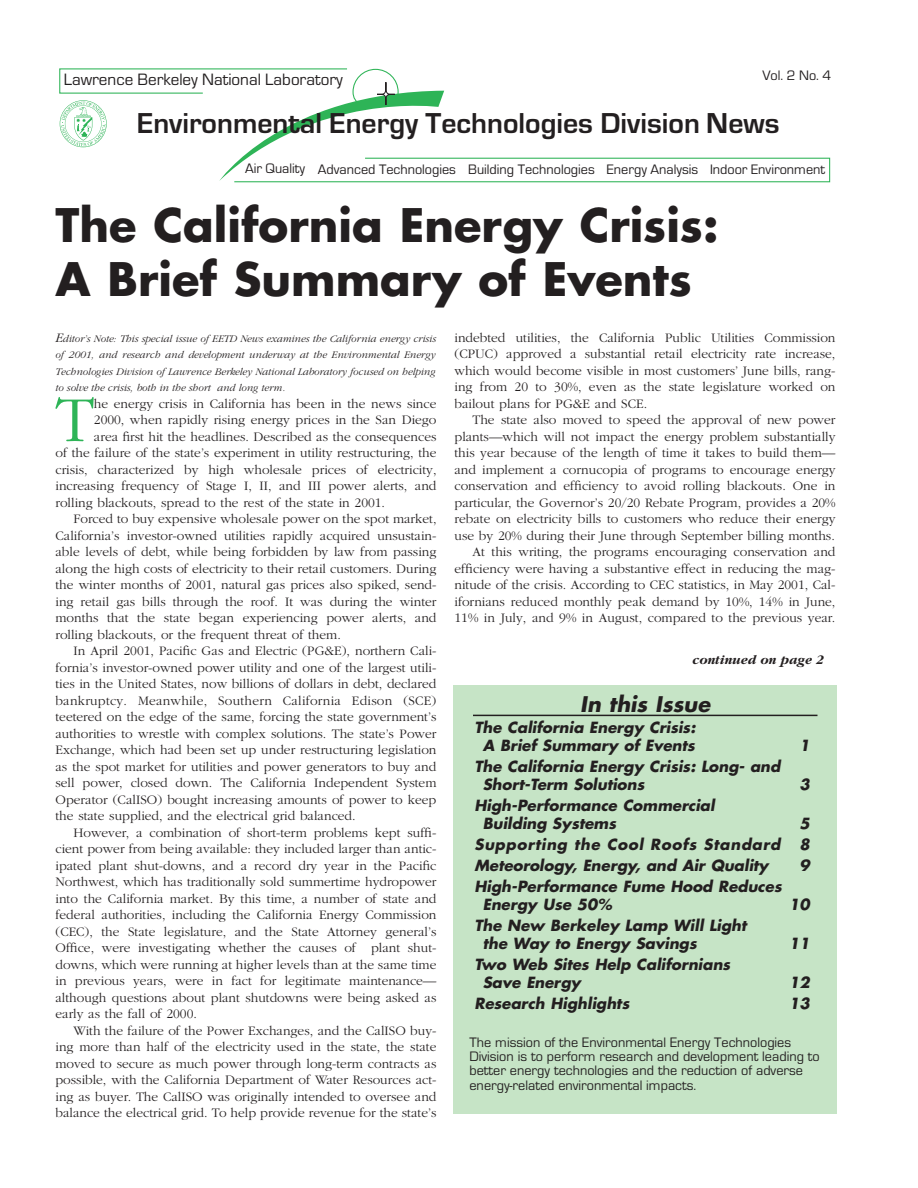
<style>
.page{position:relative;width:918px;height:1188px;background:#fff}
.page>*{position:absolute;margin:0;border:0;box-sizing:border-box;transform-origin:0 0}
.t1{font:300 66.45px "Garamond";color:#2eb457}
.t2{font:700 45px/54px "Futura";color:#231f20}
.t3{font:700 30px "Eurostile";color:#231f20}
.t4{font:italic 700 21px "Futura";color:#231f20}
.t5{font:17.1px "Eurostile";color:#231f20}
.t6{font:italic 700 15px/18px "Futura";color:#231f20}
.t7{font:italic 700 15px "Futura";letter-spacing:.045em;color:#231f20}
.t8{font:14.25px/14.2px "Eurostile";color:#231f20}
.t9{font:300 13.5px/16.5px "Garamond";color:#231f20;text-align:justify}
.t10{font:300 13.5px "Garamond";letter-spacing:.02em;color:#231f20}
.t11{font:italic 700 13.5px "Garamond";color:#231f20}
.t12{font:italic 300 10.5px/16.5px "Garamond";color:#231f20;text-align:justify}
.s1{font-size:13.5px}
</style>
<div class="page">
<div style="left:454px;top:685px;width:383px;height:429px;background:#c6e4c6"></div>
<hr style="left:473px;top:715px;width:345px;height:1px;background:#231f20">
<svg style="left:59px;top:68px;width:772px;height:115px"></svg>
<p class="t5" style="left:64px;top:74px;width:281px">Lawrence Berkeley National Laboratory</p>
<p class="t8" style="left:762px;top:70px;width:70px">Vol. 2 No. 4</p>
<h3 class="t3" style="left:137px;top:113px;width:644px">Environmental Energy Technologies Division News</h3>
<p class="t8" style="left:245px;top:163px;width:212px">Air Quality Advanced Technologies</p>
<p class="t8" style="left:607px;top:163px;width:93px">Energy Analysis</p>
<p class="t8" style="left:468px;top:163px;width:128px">Building Technologies</p>
<p class="t8" style="left:710px;top:163px;width:117px">Indoor Environment</p>
<h2 class="t2" style="left:56px;top:202px;width:664px">The California Energy Crisis:<br>A Brief Summary of Events</h2>
<p class="t12" style="left:56px;top:331px;width:382px"><span class="s1">E</span>ditor’s Note: This special issue of EETD News examines the California energy crisis of 2001, and research and development underway at the Environmental Energy Technologies Division of Lawrence Berkeley National Laboratory focused on helping to solve the crisis, both in the short and long term.</p>
<h1 class="t1" style="left:56px;top:394px;width:40px">T</h1>
<p class="t9" style="left:94px;top:397px;width:344px">he energy crisis in California has been in the news since</p>
<p class="t9" style="left:94px;top:413px;width:344px">2000, when rapidly rising energy prices in the San Diego</p>
<p class="t9" style="left:94px;top:430px;width:344px">area first hit the headlines. Described as the consequences</p>
<p class="t9" style="left:56px;top:446px;width:382px">of the failure of the state’s experiment in utility restructuring, the</p>
<p class="t9" style="left:56px;top:463px;width:383px">crisis, characterized by high wholesale prices of electricity,</p>
<p class="t9" style="left:56px;top:479px;width:382px">increasing frequency of Stage I, II, and III power alerts, and</p>
<p class="t9" style="left:56px;top:496px;width:331px">rolling blackouts, spread to the rest of the state in 2001.</p>
<p class="t9" style="left:73px;top:512px;width:365px">Forced to buy expensive wholesale power on the spot market,</p>
<p class="t9" style="left:56px;top:529px;width:382px">California’s investor-owned utilities rapidly acquired unsustain-</p>
<p class="t9" style="left:56px;top:545px;width:382px">able levels of debt, while being forbidden by law from passing</p>
<p class="t9" style="left:56px;top:562px;width:382px">along the high costs of electricity to their retail customers. During</p>
<p class="t9" style="left:56px;top:578px;width:383px">the winter months of 2001, natural gas prices also spiked, send-</p>
<p class="t9" style="left:56px;top:595px;width:382px">ing retail gas bills through the roof. It was during the winter</p>
<p class="t9" style="left:56px;top:611px;width:383px">months that the state began experiencing power alerts, and</p>
<p class="t9" style="left:56px;top:628px;width:287px">rolling blackouts, or the frequent threat of them.</p>
<p class="t9" style="left:73px;top:644px;width:365px">In April 2001, Pacific Gas and Electric (PG&amp;E), northern Cali-</p>
<p class="t9" style="left:56px;top:661px;width:382px">fornia’s investor-owned power utility and one of the largest utili-</p>
<p class="t9" style="left:56px;top:677px;width:382px">ties in the United States, now billions of dollars in debt, declared</p>
<p class="t10" style="left:56px;top:695px;width:382px">bankruptcy. Meanwhile, Southern California Edison (SCE)</p>
<p class="t9" style="left:56px;top:710px;width:382px">teetered on the edge of the same, forcing the state government’s</p>
<p class="t9" style="left:56px;top:727px;width:382px">authorities to wrestle with complex solutions. The state’s Power</p>
<p class="t9" style="left:56px;top:743px;width:382px">Exchange, which had been set up under restructuring legislation</p>
<p class="t9" style="left:56px;top:760px;width:382px">as the spot market for utilities and power generators to buy and</p>
<p class="t9" style="left:56px;top:776px;width:382px">sell power, closed down. The California Independent System</p>
<p class="t9" style="left:56px;top:793px;width:382px">Operator (CalISO) bought increasing amounts of power to keep</p>
<p class="t9" style="left:56px;top:809px;width:302px">the state supplied, and the electrical grid balanced.</p>
<p class="t9" style="left:73px;top:826px;width:364px">However, a combination of short-term problems kept suffi-</p>
<p class="t9" style="left:56px;top:842px;width:383px">cient power from being available: they included larger than antic-</p>
<p class="t9" style="left:56px;top:859px;width:382px">ipated plant shut-downs, and a record dry year in the Pacific</p>
<p class="t9" style="left:56px;top:875px;width:382px">Northwest, which has traditionally sold summertime hydropower</p>
<p class="t9" style="left:56px;top:892px;width:382px">into the California market. By this time, a number of state and</p>
<p class="t9" style="left:56px;top:908px;width:382px">federal authorities, including the California Energy Commission</p>
<p class="t9" style="left:56px;top:925px;width:382px">(CEC), the State legislature, and the State Attorney general’s</p>
<p class="t9" style="left:56px;top:941px;width:382px">Office, were investigating whether the causes of plant shut-</p>
<p class="t9" style="left:56px;top:958px;width:382px">downs, which were running at higher levels than at the same time</p>
<p class="t9" style="left:56px;top:974px;width:382px">in previous years, were in fact for legitimate maintenance—</p>
<p class="t9" style="left:56px;top:991px;width:382px">although questions about plant shutdowns were being asked as</p>
<p class="t9" style="left:56px;top:1007px;width:143px">early as the fall of 2000.</p>
<p class="t9" style="left:73px;top:1024px;width:364px">With the failure of the Power Exchanges, and the CalISO buy-</p>
<p class="t9" style="left:56px;top:1040px;width:382px">ing more than half of the electricity used in the state, the state</p>
<p class="t9" style="left:56px;top:1057px;width:382px">moved to secure as much power through long-term contracts as</p>
<p class="t9" style="left:56px;top:1073px;width:382px">possible, with the California Department of Water Resources act-</p>
<p class="t9" style="left:56px;top:1090px;width:383px">ing as buyer. The CalISO was originally intended to oversee and</p>
<p class="t9" style="left:56px;top:1106px;width:382px">balance the electrical grid. To help provide revenue for the state’s</p>
<p class="t9" style="left:455px;top:331px;width:382px">indebted utilities, the California Public Utilities Commission (CPUC) approved a substantial retail electricity rate increase, which would become visible in most customers’ June bills, rang&shy;ing from 20 to 30%, even as the state legislature worked on bailout plans for PG&amp;E and SCE.</p>
<p class="t9" style="left:455px;top:413px;width:383px;text-align:right">The state also moved to speed the approval of new power plants—which will not impact the energy problem substantially this year because of the length of time it takes to build them— and implement a cornucopia of programs to encourage energy conservation and efficiency to avoid rolling blackouts. One in particular, the Governor’s 20/20 Rebate Program, provides a 20% rebate on electricity bills to customers who reduce their energy use by 20% during their June through September billing months.<br>At this writing, the programs encouraging conservation and efficiency were having a substantive effect in reducing the mag&shy;nitude of the crisis. According to CEC statistics, in May 2001, Cal&shy;ifornians reduced monthly peak demand by 10%, 14% in June, 11% in July, and 9% in August, compared to the previous year.</p>
<p class="t11" style="left:692px;top:655px;width:133px">continued on page 2</p>
<h3 class="t4" style="left:580px;top:695px;width:132px">In this Issue</h3>
<p class="t6" style="left:475px;top:720px;width:222px;text-align:center">The California Energy Crisis:<br>A Brief Summary of Events</p>
<p class="t6" style="left:483px;top:759px;width:299px;text-indent:-8px">The California Energy Crisis: Long- and<br>Short-Term Solutions</p>
<p class="t6" style="left:483px;top:798px;width:233px;text-indent:-8px">High-Performance Commercial<br>Building Systems</p>
<p class="t6" style="left:799px;top:738px;width:12px">1</p>
<p class="t6" style="left:799px;top:777px;width:12px">3</p>
<p class="t6" style="left:799px;top:816px;width:12px">5</p>
<p class="t7" style="left:475px;top:838px;width:308px">Supporting the Cool Roofs Standard</p>
<p class="t6" style="left:799px;top:837px;width:12px">8</p>
<p class="t6" style="left:475px;top:858px;width:295px">Meteorology, Energy, and Air Quality</p>
<p class="t6" style="left:799px;top:858px;width:12px">9</p>
<p class="t6" style="left:483px;top:879px;width:300px;text-indent:-8px">High-Performance Fume Hood Reduces<br>Energy Use 50%</p>
<p class="t6" style="left:789px;top:897px;width:22px">10</p>
<p class="t6" style="left:483px;top:918px;width:265px;text-indent:-8px">The New Berkeley Lamp Will Light the Way to Energy Savings</p>
<p class="t6" style="left:483px;top:957px;width:249px;text-indent:-8px">Two Web Sites Help Californians<br>Save Energy</p>
<p class="t6" style="left:789px;top:936px;width:22px">11</p>
<p class="t6" style="left:789px;top:975px;width:22px">12</p>
<p class="t6" style="left:475px;top:996px;width:156px">Research Highlights</p>
<p class="t6" style="left:789px;top:996px;width:22px">13</p>
<p class="t8" style="left:470px;top:1037px;width:352px">The mission of the Environmental Energy Technologies Division is to perform research and development leading to better energy technologies and the reduction of adverse energy-related environmental impacts.</p>
</div>
